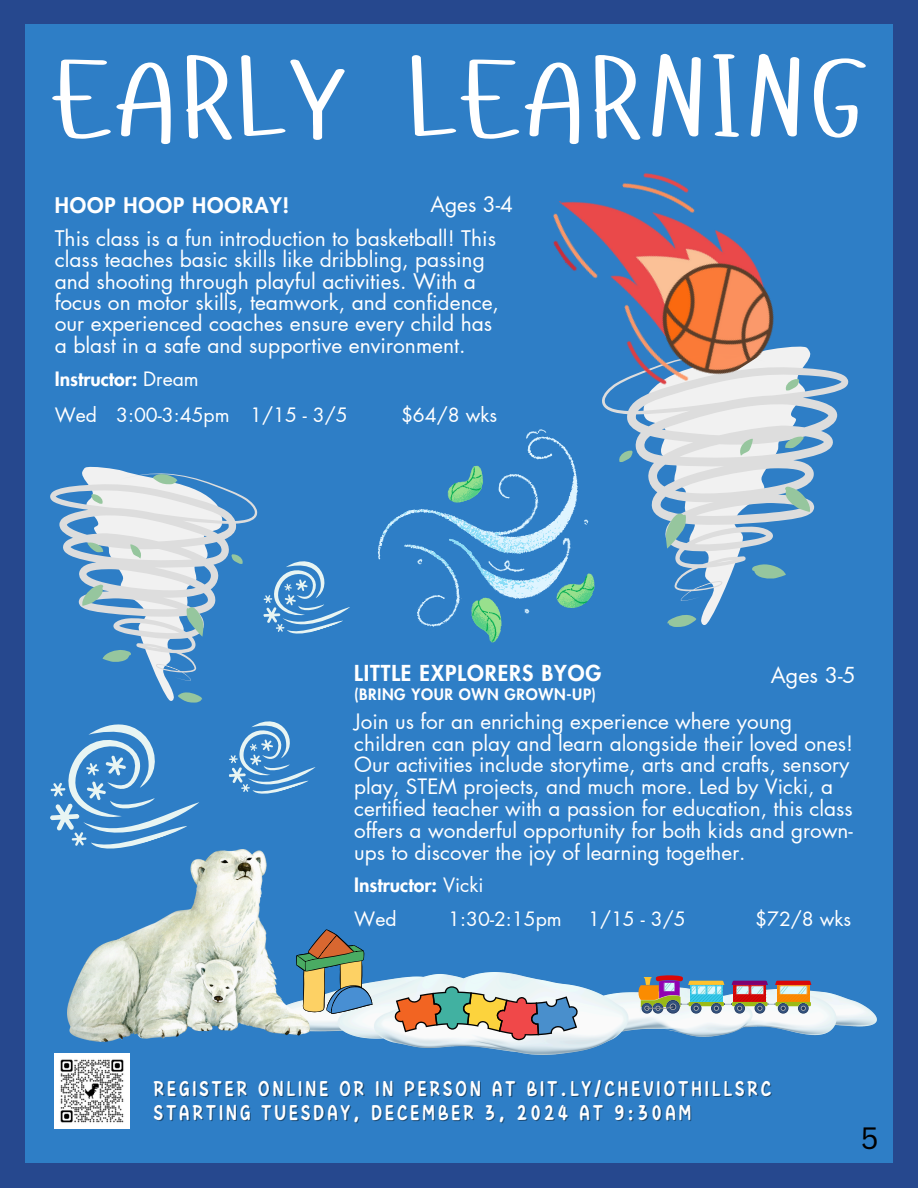
<style>
.page{position:relative;width:918px;height:1188px;background:#26488e}
.page>*{position:absolute;margin:0;border:0;box-sizing:border-box;transform-origin:0 0}
.t1{font:113.55px "Hangyaboly";letter-spacing:.045em;color:#fff}
.t2{font:30px "Canva Sans";color:#000}
.t3{font:24.9px "Canva Niuniu Latin";letter-spacing:.1em;color:#fff}
.t4{font:800 21.45px "Futura LT Pro";letter-spacing:.045em;color:#fff}
.t5{font:21.45px "Futura LT Pro";color:#fff}
.t6{font:21px/21.3px "Futura LT Pro";color:#fff}
.t7{font:800 21px "Futura LT Pro";letter-spacing:.045em;color:#fff}
.t8{font:20.7px/21.8px "Futura LT Pro";color:#fff}
.t9{font:19.35px "Futura LT Pro";color:#fff}
.t10{font:800 19.35px "Futura LT Pro";color:#fff}
.t11{font:800 15.3px "Futura LT Pro";letter-spacing:.045em;color:#fff}
.s1{font-weight:400}
</style>
<div class="page">
<div style="left:25px;top:25px;width:868px;height:1138px;background:#2e7ec6"></div>
<img style="left:55px;top:1054px;width:74px;height:74px">
<svg style="left:701px;top:346px;width:110px;height:279px"></svg>
<svg style="left:627px;top:354px;width:222px;height:247px"></svg>
<svg style="left:666px;top:508px;width:21px;height:41px"></svg>
<svg style="left:750px;top:564px;width:36px;height:15px"></svg>
<svg style="left:784px;top:434px;width:20px;height:15px"></svg>
<svg style="left:619px;top:449px;width:14px;height:13px"></svg>
<svg style="left:739px;top:438px;width:14px;height:18px"></svg>
<svg style="left:783px;top:484px;width:29px;height:28px"></svg>
<svg style="left:667px;top:615px;width:30px;height:12px"></svg>
<svg style="left:799px;top:378px;width:1px;height:12px"></svg>
<img style="left:553px;top:173px;width:246px;height:244px">
<img style="left:309px;top:973px;width:567px;height:82px">
<img style="left:68px;top:859px;width:241px;height:182px">
<svg style="left:296px;top:929px;width:77px;height:85px"></svg>
<svg style="left:395px;top:986px;width:183px;height:54px"></svg>
<svg style="left:50px;top:466px;width:300px;height:393px"></svg>
<svg style="left:378px;top:429px;width:217px;height:213px"></svg>
<svg style="left:653px;top:1003px;width:10px;height:11px"></svg>
<svg style="left:642px;top:1003px;width:10px;height:11px"></svg>
<svg style="left:666px;top:1000px;width:14px;height:14px"></svg>
<div style="left:667px;top:1001px;width:12px;height:12px;background:#33517c;border-radius:50%"></div>
<div style="left:712px;top:1004px;width:9px;height:9px;background:#33517c;border-radius:50%"></div>
<svg style="left:691px;top:1004px;width:10px;height:9px"></svg>
<div style="left:735px;top:1004px;width:9px;height:9px;background:#33517c;border-radius:50%"></div>
<svg style="left:755px;top:1003px;width:10px;height:11px"></svg>
<svg style="left:778px;top:1004px;width:10px;height:9px"></svg>
<div style="left:799px;top:1004px;width:9px;height:9px;background:#33517c;border-radius:50%"></div>
<svg style="left:639px;top:975px;width:172px;height:36px"></svg>
<h4 class="t1" style="left:53px;top:24px;width:814px">EARLY LEARNING</h4>
<h5 class="t6" style="left:430px;top:195px;width:84px">Ages 3-4</h5>
<p class="t7" style="left:55px;top:195px;width:236px">HOOP HOOP HOORAY!</p>
<h5 class="t6" style="left:55px;top:228px;width:446px">This class is a fun introduction to basketball! This class teaches basic skills like dribbling, passing and shooting through playful activities. With a focus on motor skills, teamwork, and confidence, our experienced coaches ensure every child has a blast in a safe and supportive environment.</h5>
<h5 class="t10" style="left:55px;top:370px;width:145px">Instructor: <span class="s1">Dream</span></h5>
<h5 class="t9" style="left:55px;top:406px;width:44px">Wed</h5>
<h5 class="t9" style="left:116px;top:406px;width:115px">3:00-3:45pm</h5>
<h5 class="t9" style="left:250px;top:406px;width:99px">1/15 - 3/5</h5>
<h5 class="t9" style="left:401px;top:406px;width:98px">$64/8 wks</h5>
<h5 class="t4" style="left:354px;top:663px;width:249px">LITTLE EXPLORERS BYOG</h5>
<h5 class="t11" style="left:354px;top:688px;width:243px">(BRING YOUR OWN GROWN-UP)</h5>
<h6 class="t8" style="left:354px;top:711px;width:500px">Join us for an enriching experience where young children can play and learn alongside their loved ones!<br>Our activities include storytime, arts and crafts, sensory play, STEM projects, and much more. Led by Vicki, a certified teacher with a passion for education, this class offers a wonderful opportunity for both kids and grown&shy;ups to discover the joy of learning together.</h6>
<h6 class="t5" style="left:771px;top:665px;width:86px">Ages 3-5</h6>
<h6 class="t10" style="left:354px;top:876px;width:131px">Instructor: <span class="s1">Vicki</span></h6>
<h6 class="t9" style="left:354px;top:910px;width:44px">Wed</h6>
<h6 class="t9" style="left:448px;top:910px;width:115px">1:30-2:15pm</h6>
<p class="t9" style="left:588px;top:910px;width:99px">1/15 - 3/5</p>
<p class="t9" style="left:755px;top:910px;width:98px">$72/8 wks</p>
<p class="t3" style="left:154px;top:1076px;width:619px">REGISTER ONLINE OR IN PERSON AT BIT.LY/CHEVIOTHILLSRC</p>
<p class="t3" style="left:154px;top:1100px;width:539px">STARTING TUESDAY, DECEMBER 3, 2024 AT 9:30AM</p>
<h2 class="t2" style="left:861px;top:1117px;width:19px">5</h2>
</div>
